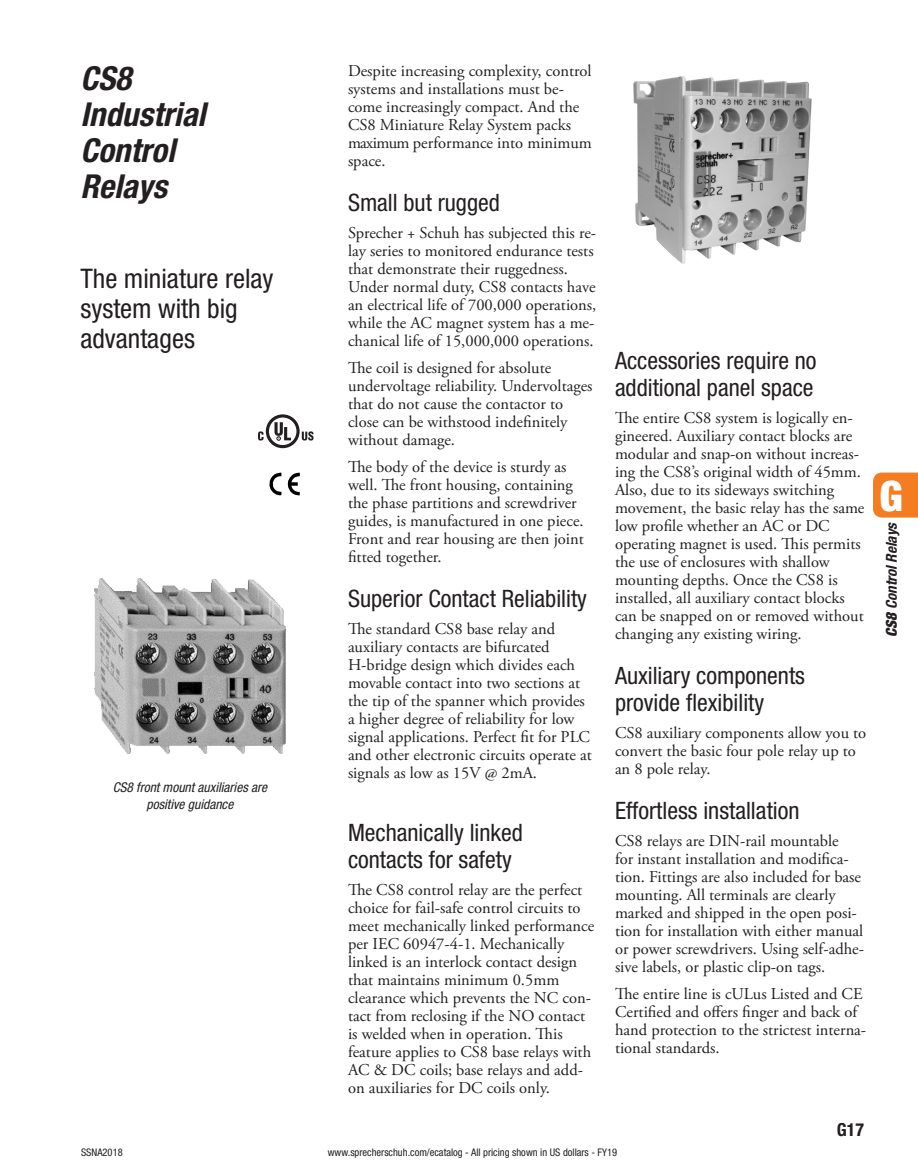
<style>
.page{position:relative;width:918px;height:1175px;background:#fff}
.page>*{position:absolute;margin:0;border:0;box-sizing:border-box;transform-origin:0 0}
.t1{font:900 condensed 42px "Helvetica Neue";color:#fff}
.t2{font:italic 700 condensed 33px/36px "Helvetica Neue";color:#231f20}
.t3{font:condensed 27px/30px "Helvetica Neue";color:#231f20}
.t4{font:condensed 24px/27px "Helvetica Neue";color:#231f20}
.t5{font:700 condensed 18px "Helvetica Neue";color:#231f20}
.t6{font:16.5px/18px "Adobe Garamond Pro";color:#231f20}
.t7{font:italic 700 condensed 15px "Helvetica Neue";color:#231f20}
.t8{font:italic condensed 13.5px/16.2px "Helvetica Neue";color:#231f20;text-align:center}
.t9{font:condensed 10.5px "Helvetica Neue";color:#231f20}
.s1{font-weight:900}
</style>
<div class="page">
<div style="left:873px;top:472px;width:45px;height:45px;background:#f47d21"></div>
<img style="left:94px;top:578px;width:192px;height:175px">
<img style="left:633px;top:76px;width:179px;height:188px">
<svg style="left:258px;top:414px;width:56px;height:34px"></svg>
<svg style="left:269px;top:472px;width:31px;height:23px"></svg>
<h2 class="t2" style="left:80px;top:60px;width:127px">CS8<br>Industrial<br>Control<br>Relays</h2>
<h3 class="t3" style="left:80px;top:263px;width:195px">The miniature relay system with big advantages</h3>
<p class="t8" style="left:113px;top:779px;width:156px">CS8 front mount auxiliaries are positive guidance</p>
<p class="t6" style="left:348px;top:62px;width:245px">Despite increasing complexity, control systems and installations must be&shy;come increasingly compact. And the<br>CS8 Miniature Relay System packs maximum performance into minimum space.</p>
<h3 class="t4" style="left:348px;top:189px;width:153px">Small but rugged</h3>
<p class="t6" style="left:348px;top:224px;width:250px">Sprecher + Schuh has subjected this re&shy;lay series to monitored endurance tests that demonstrate their ruggedness.<br>Under normal duty, CS8 contacts have an electrical life of 700,000 operations, while the AC magnet system has a me&shy;chanical life of 15,000,000 operations.</p>
<p class="t6" style="left:348px;top:359px;width:246px">The coil is designed for absolute undervoltage reliability. Undervoltages that do not cause the contactor to close can be withstood indefinitely without damage.</p>
<p class="t6" style="left:348px;top:458px;width:237px">The body of the device is sturdy as well. The front housing, containing the phase partitions and screwdriver guides, is manufactured in one piece.<br>Front and rear housing are then joint fitted together.</p>
<h3 class="t4" style="left:348px;top:585px;width:241px">Superior Contact Reliability</h3>
<p class="t6" style="left:348px;top:620px;width:245px">The standard CS8 base relay and auxiliary contacts are bifurcated H-bridge design which divides each movable contact into two sections at the tip of the spanner which provides a higher degree of reliability for low signal applications. Perfect fit for PLC and other electronic circuits operate at signals as low as 15V @ 2mA.</p>
<h3 class="t4" style="left:348px;top:819px;width:177px">Mechanically linked contacts for safety</h3>
<p class="t6" style="left:348px;top:881px;width:248px">The CS8 control relay are the perfect choice for fail-safe control circuits to meet mechanically linked performance per IEC 60947-4-1. Mechanically linked is an interlock contact design that maintains minimum 0.5mm clearance which prevents the NC con&shy;tact from reclosing if the NO contact is welded when in operation. This feature applies to CS8 base relays with AC &amp; DC coils; base relays and add&shy;on auxiliaries for DC coils only.</p>
<h3 class="t4" style="left:615px;top:347px;width:203px">Accessories require no additional panel space</h3>
<p class="t6" style="left:615px;top:409px;width:251px">The entire CS8 system is logically en&shy;gineered. Auxiliary contact blocks are modular and snap-on without increas&shy;ing the CS8’s original width of 45mm.<br>Also, due to its sideways switching movement, the basic relay has the same low profile whether an AC or DC operating magnet is used. This permits the use of enclosures with shallow mounting depths. Once the CS8 is installed, all auxiliary contact blocks can be snapped on or removed without changing any existing wiring.</p>
<h3 class="t4" style="left:615px;top:662px;width:192px">Auxiliary components provide flexibility</h3>
<p class="t6" style="left:615px;top:724px;width:253px">CS8 auxiliary components allow you to convert the basic four pole relay up to an 8 pole relay.</p>
<h3 class="t4" style="left:615px;top:797px;width:186px">Effortless installation</h3>
<p class="t6" style="left:615px;top:832px;width:251px">CS8 relays are DIN-rail mountable<br>for instant installation and modifica&shy;tion. Fittings are also included for base mounting. All terminals are clearly marked and shipped in the open posi&shy;tion for installation with either manual or power screwdrivers. Using self-adhe&shy;sive labels, or plastic clip-on tags.</p>
<p class="t6" style="left:615px;top:985px;width:253px">The entire line is cULus Listed and CE Certified and offers finger and back of hand protection to the strictest interna&shy;tional standards.</p>
<p class="t5" style="left:837px;top:1119px;width:29px">G17</p>
<p class="t9" style="left:81px;top:1146px;width:43px">SSNA2018</p>
<p class="t9" style="left:304px;top:1146px;width:315px">visit wwww.sprecherschuh.com/ecatalog - All pricing shown in US dollars - FY19</p>
<p class="t9" style="left:342px;top:1146px;width:300px">.sprecherschuh.com/ecatalog for pricing and the most up to date information</p>
<h1 class="t1" style="left:880px;top:469px;width:25px">G</h1>
<p class="t7" style="left:882px;top:636px;width:116px;rotate:-90deg"><span class="s1">CS8</span> Control Relays</p>
</div>
